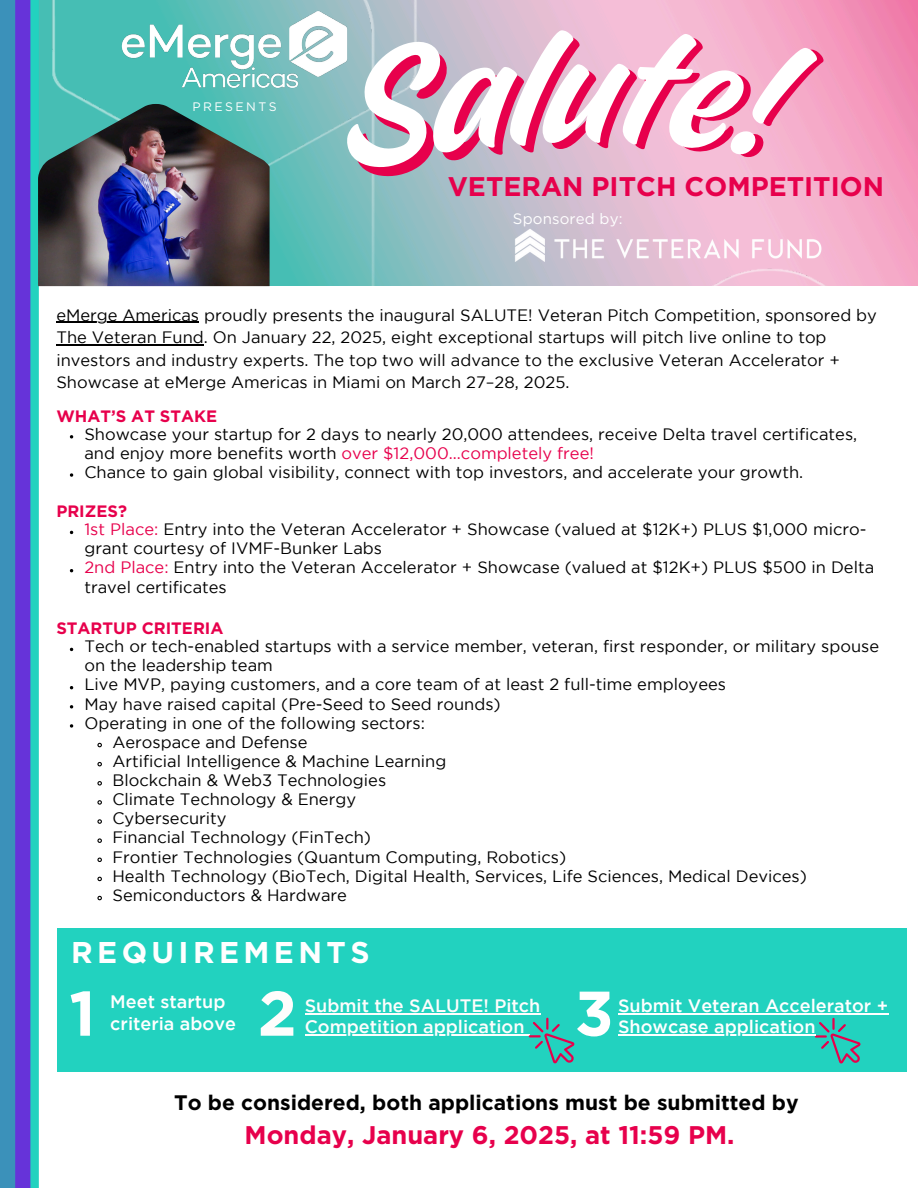
<style>
.page{position:relative;width:918px;height:1188px;background:#fff}
.page>*{position:absolute;margin:0;border:0;box-sizing:border-box;transform-origin:0 0}
.t1{font:700 63px "Gotham";color:#fff}
.t2{font:700 63px "Gotham";color:#fefdfc}
.t3{font:700 30px "Gotham";letter-spacing:.145em;color:#fff}
.t4{font:700 27px "Gotham";color:#e7004c}
.t5{font:700 25.5px "Gotham";color:#e7004c}
.t6{font:700 21px "Gotham";color:#000}
.t7{font:500 18px "Gotham";color:#fff}
.t8{font:500 18px "Gotham";color:#fefdfc}
.t9{font:16.5px/19.2px "Gotham";color:#000}
.t10{font:700 16.5px "Gotham";color:#e7004c}
.t11{font:15px "Gotham";letter-spacing:.01em;color:#fff}
.t12{font:12.3px "Gotham";letter-spacing:.2em;color:#fff}
.s1{color:#e7004c}
</style>
<div class="page">
<img style="left:39px;top:0;width:879px;height:286px">
<img style="left:119px;top:9px;width:231px;height:81px">
<img style="left:513px;top:228px;width:313px;height:35px">
<svg style="left:30px;top:0;width:9px;height:1188px;background:#28c9bf"></svg>
<div style="left:14px;top:0;width:16px;height:1188px;background:#6633d9"></div>
<div style="left:0;top:0;width:15px;height:1188px;background:#3b91ba"></div>
<img style="left:38px;top:104px;width:232px;height:75px">
<svg style="left:70px;top:473px;width:3px;height:4px"></svg>
<hr style="left:56px;top:322px;width:143px;height:1px;background:#000">
<hr style="left:56px;top:344px;width:148px;height:1px;background:#000">
<svg style="left:70px;top:724px;width:3px;height:4px"></svg>
<svg style="left:97px;top:742px;width:5px;height:6px"></svg>
<svg style="left:97px;top:761px;width:5px;height:6px"></svg>
<svg style="left:97px;top:781px;width:5px;height:5px"></svg>
<svg style="left:97px;top:800px;width:5px;height:5px"></svg>
<svg style="left:97px;top:819px;width:5px;height:5px"></svg>
<svg style="left:97px;top:838px;width:5px;height:5px"></svg>
<svg style="left:97px;top:857px;width:5px;height:5px"></svg>
<svg style="left:97px;top:876px;width:5px;height:6px"></svg>
<svg style="left:97px;top:895px;width:5px;height:6px"></svg>
<div style="left:57px;top:928px;width:849px;height:144px;background:#22d2bf"></div>
<hr style="left:305px;top:1013px;width:235px;height:1px;background:#fefdfc">
<hr style="left:305px;top:1035px;width:220px;height:1px;background:#fefdfc">
<svg style="left:525px;top:1018px;width:49px;height:45px"></svg>
<svg style="left:815px;top:1018px;width:46px;height:46px"></svg>
<hr style="left:618px;top:1013px;width:270px;height:1px;background:#fff">
<hr style="left:618px;top:1035px;width:198px;height:1px;background:#fff">
<svg style="left:330px;top:28px;width:489px;height:145px;background:#d5bcce"></svg>
<p class="t12" style="left:192px;top:100px;width:86px">PRESENTS</p>
<h3 class="t4" style="left:448px;top:170px;width:438px">VETERAN PITCH COMPETITION</h3>
<p class="t11" style="left:513px;top:209px;width:111px">Sponsored by:</p>
<p class="t9" style="left:56px;top:305px;width:822px;line-height:22.5px">eMerge Americas proudly presents the inaugural SALUTE! Veteran Pitch Competition, sponsored by The Veteran Fund. On January 22, 2025, eight exceptional startups will pitch live online to top investors and industry experts. The top two will advance to the exclusive Veteran Accelerator + Showcase at eMerge Americas in Miami on March 27–28, 2025.</p>
<p class="t10" style="left:56px;top:408px;width:162px">WHAT’S AT STAKE</p>
<p class="t9" style="left:84px;top:425px;width:774px">Showcase your startup for 2 days to nearly 20,000 attendees, receive Delta travel certificates, and enjoy more benefits worth <span class="s1">over $12,000...completely free!</span></p>
<h4 class="t9" style="left:84px;top:464px;width:720px">Chance to gain global visibility, connect with top investors, and accelerate your growth.</h4>
<p class="t10" style="left:56px;top:504px;width:72px">PRIZES?</p>
<p class="t9" style="left:84px;top:521px;width:784px"><span class="s1">1st Place:</span> Entry into the Veteran Accelerator + Showcase (valued at $12K+) PLUS $1,000 micro&shy;grant courtesy of IVMF-Bunker Labs</p>
<p class="t9" style="left:84px;top:559px;width:791px"><span class="s1">2nd Place:</span> Entry into the Veteran Accelerator + Showcase (valued at $12K+) PLUS $500 in Delta travel certificates</p>
<p class="t10" style="left:56px;top:621px;width:169px">STARTUP CRITERIA</p>
<p class="t9" style="left:84px;top:638px;width:796px">Tech or tech-enabled startups with a service member, veteran, first responder, or military spouse on the leadership team</p>
<p class="t9" style="left:84px;top:676px;width:643px">Live MVP, paying customers, and a core team of at least 2 full-time employees</p>
<p class="t9" style="left:84px;top:695px;width:418px">May have raised capital (Pre-Seed to Seed rounds)</p>
<p class="t9" style="left:84px;top:714px;width:342px">Operating in one of the following sectors:</p>
<p class="t9" style="left:112px;top:734px;width:197px">Aerospace and Defense</p>
<p class="t9" style="left:112px;top:753px;width:335px">Artificial Intelligence &amp; Machine Learning</p>
<p class="t9" style="left:112px;top:772px;width:275px">Blockchain &amp; Web3 Technologies</p>
<p class="t9" style="left:112px;top:791px;width:245px">Climate Technology &amp; Energy</p>
<h2 class="t9" style="left:112px;top:810px;width:116px">Cybersecurity</h2>
<p class="t9" style="left:112px;top:829px;width:260px">Financial Technology (FinTech)</p>
<p class="t9" style="left:112px;top:848px;width:455px">Frontier Technologies (Quantum Computing, Robotics)</p>
<h5 class="t9" style="left:112px;top:867px;width:696px">Health Technology (BioTech, Digital Health, Services, Life Sciences, Medical Devices)</h5>
<h5 class="t9" style="left:112px;top:887px;width:236px">Semiconductors &amp; Hardware</h5>
<h5 class="t3" style="left:71px;top:939px;width:300px">REQUIREMENTS</h5>
<p class="t7" style="left:110px;top:995px;width:117px">Meet startup</p>
<p class="t2" style="left:258px;top:985px;width:41px">2</p>
<p class="t1" style="left:69px;top:985px;width:28px">1</p>
<p class="t8" style="left:305px;top:999px;width:237px">Submit the SALUTE! Pitch</p>
<p class="t7" style="left:110px;top:1017px;width:127px">criteria above</p>
<h3 class="t8" style="left:305px;top:1020px;width:221px">Competition application</h3>
<p class="t1" style="left:575px;top:985px;width:41px">3</p>
<p class="t7" style="left:618px;top:999px;width:272px">Submit Veteran Accelerator +</p>
<p class="t7" style="left:618px;top:1020px;width:199px">Showcase application</p>
<p class="t6" style="left:174px;top:1093px;width:626px">To be considered, both applications must be submitted by</p>
<p class="t5" style="left:245px;top:1124px;width:491px">Monday, January 6, 2025, at 11:59 PM.</p>
</div>
